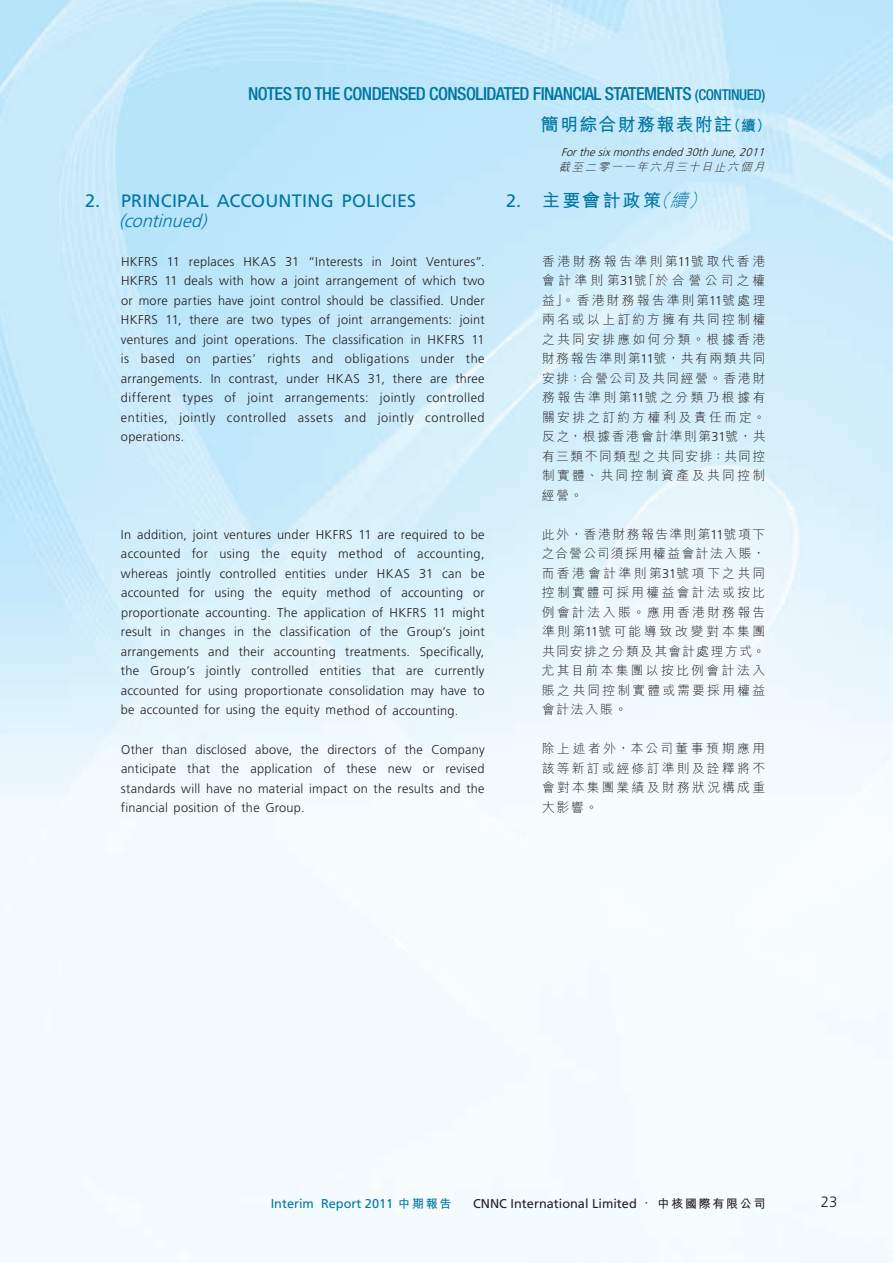
<style>
.page{position:relative;width:893px;height:1263px;background:#fff}
.page>*{position:absolute;margin:0;border:0;box-sizing:border-box;transform-origin:0 0}
.t1{font:500 condensed 18px "Helvetica Neue LT Std";letter-spacing:-.03em;color:#0076a3}
.t2{font:18px "Frutiger LT Std";letter-spacing:.01em;color:#0076a3}
.t3{font:700 18px "M Hei HK";letter-spacing:.07em;color:#0076a3}
.t4{font:italic 300 18px "Frutiger LT Std";color:#0076a3}
.t5{font:300 15px "Frutiger LT Std";color:#231f20}
.t6{font:300 12.75px/19.5px "Frutiger LT Std";letter-spacing:.02em;color:#231f20;text-align:justify}
.t7{font:300 12.75px/19.5px "M Hei HK";letter-spacing:.175em;color:#231f20;text-align:justify}
.t8{font:12.75px "Frutiger LT Std";color:#231f20}
.t9{font:12.75px "Frutiger LT Std";color:#0076a3}
.t10{font:italic 300 11.25px "Frutiger LT Std";color:#231f20}
.t11{font:italic 300 11.25px "M Hei HK";color:#231f20}
.s1{font-size:15px}
.s2{font-family:"Frutiger LT Std";font-weight:400}
.s3{font-weight:300;font-style:italic}
.s4{font-family:"Frutiger LT Std"}
.s5{font-family:"M Hei HK";font-weight:700;font-size:12px}
.s6{font-weight:300;font-size:16.5px}
</style>
<div class="page">
<h1 class="t1" style="left:248px;top:82px;width:519px">NOTES TO THE CONDENSED CONSOLIDATED FINANCIAL STATEMENTS <span class="s1">(CONTINUED)</span></h1>
<h1 class="t3" style="left:541px;top:111px;width:232px">簡明綜合財務報表附註<span class="s1">（續）</span></h1>
<p class="t10" style="left:561px;top:146px;width:208px">For the six months ended 30th June, 2011</p>
<p class="t11" style="left:559px;top:159px;width:211px">截至二零一一年六月三十日止六個月</p>
<h1 class="t2" style="left:85px;top:191px;width:333px">2. PRINCIPAL ACCOUNTING POLICIES</h1>
<h1 class="t4" style="left:119px;top:211px;width:94px">(continued)</h1>
<p class="t6" style="left:121px;top:252px;width:365px">HKFRS 11 replaces HKAS 31 “Interests in Joint Ventures”.<br>HKFRS 11 deals with how a joint arrangement of which two or more parties have joint control should be classified. Under HKFRS 11, there are two types of joint arrangements: joint ventures and joint operations. The classification in HKFRS 11 is based on parties’ rights and obligations under the arrangements. In contrast, under HKAS 31, there are three different types of joint arrangements: jointly controlled entities, jointly controlled assets and jointly controlled operations.</p>
<h1 class="t3" style="left:506px;top:188px;width:208px"><span class="s2">2.</span> 主要會計政策<span class="s3">（續）</span></h1>
<p class="t7" style="left:542px;top:251px;width:225px">香港財務報告準則第<span class="s4">11</span>號取代香港會計準則第<span class="s4">31</span>號「於合營公司之權益」。香港財務報告準則第<span class="s4">11</span>號處理兩名或以上訂約方擁有共同控制權之共同安排應如何分類。根據香港財務報告準則第<span class="s4">11</span>號，共有兩類共同安排：合營公司及共同經營。香港財務報告準則第<span class="s4">11</span>號之分類乃根據有關安排之訂約方權利及責任而定。反之，根據香港會計準則第<span class="s4">31</span>號，共有三類不同類型之共同安排：共同控制實體、共同控制資產及共同控制經營。</p>
<p class="t7" style="left:542px;top:524px;width:225px">此外，香港財務報告準則第<span class="s4">11</span>號項下之合營公司須採用權益會計法入賬，而香港會計準則第<span class="s4">31</span>號項下之共同控制實體可採用權益會計法或按比例會計法入賬。應用香港財務報告準則第<span class="s4">11</span>號可能導致改變對本集團共同安排之分類及其會計處理方式。尤其目前本集團以按比例會計法入賬之共同控制實體或需要採用權益會計法入賬。</p>
<p class="t7" style="left:542px;top:738px;width:225px">除上述者外，本公司董事預期應用該等新訂或經修訂準則及詮釋將不會對本集團業績及財務狀況構成重大影響。</p>
<p class="t6" style="left:121px;top:525px;width:365px">In addition, joint ventures under HKFRS 11 are required to be accounted for using the equity method of accounting, whereas jointly controlled entities under HKAS 31 can be accounted for using the equity method of accounting or proportionate accounting. The application of HKFRS 11 might result in changes in the classification of the Group’s joint arrangements and their accounting treatments. Specifically, the Group’s jointly controlled entities that are currently accounted for using proportionate consolidation may have to be accounted for using the equity method of accounting.</p>
<p class="t6" style="left:121px;top:739px;width:365px">Other than disclosed above, the directors of the Company anticipate that the application of these new or revised standards will have no material impact on the results and the financial position of the Group.</p>
<p class="t9" style="left:271px;top:1196px;width:182px">Interim Report 2011 <span class="s5">中期報告</span></p>
<p class="t8" style="left:473px;top:1196px;width:294px">CNNC International Limited <span class="s6">·</span> <span class="s5">中核國際有限公司</span></p>
<p class="t5" style="left:821px;top:1193px;width:18px">23</p>
</div>
